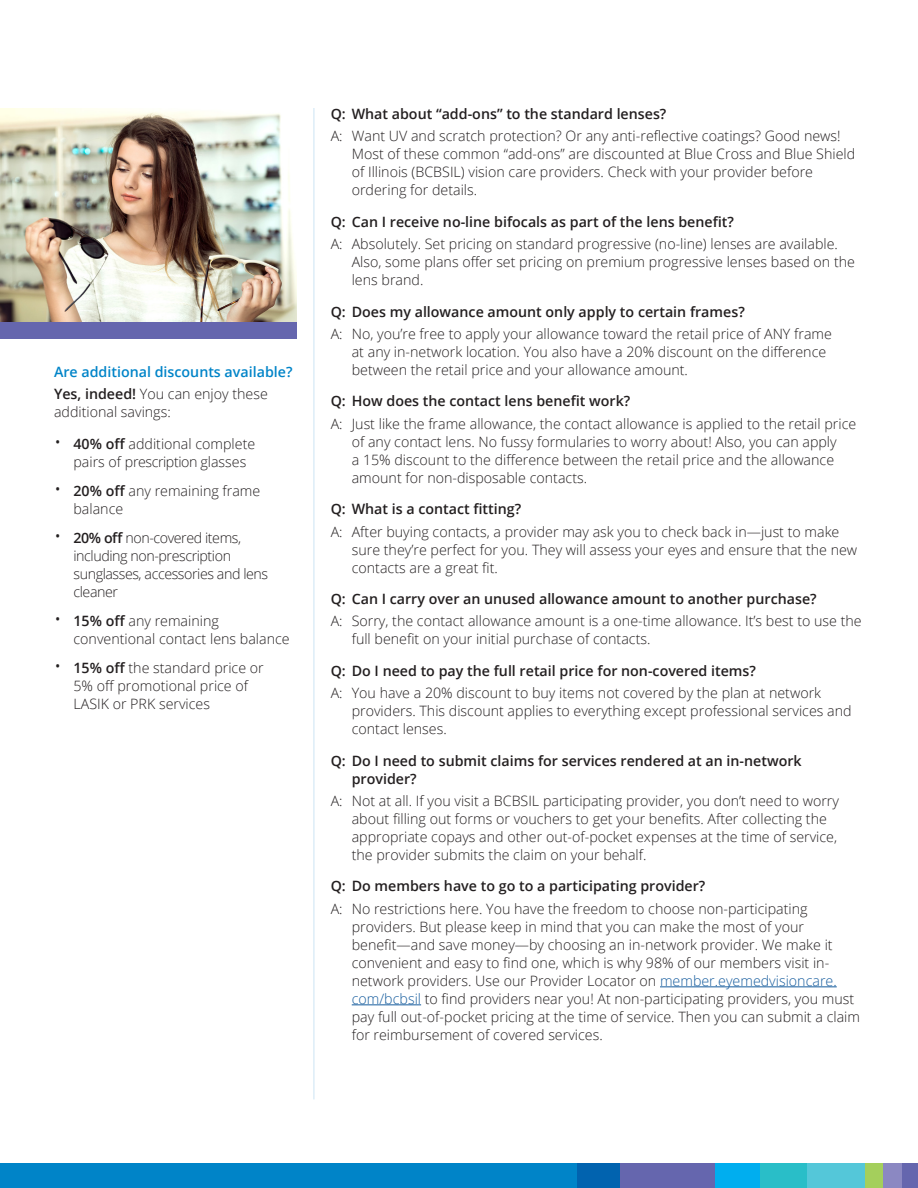
<style>
.page{position:relative;width:918px;height:1188px;background:#fff}
.page>*{position:absolute;margin:0;border:0;box-sizing:border-box;transform-origin:0 0}
.Eyemed_A{font:300 14.25px/18px "Open Sans";color:#231f20}
.Blue_Q{font:600 14.25px/18px "Open Sans";color:#231f20}
.Eyemed_A-2{font:300 14.25px/18px "Open Sans";letter-spacing:-.03em;color:#231f20}
.Blue_Q-2{font:600 14.25px "Open Sans";color:#0084c8}
.s1{font-weight:600}
.s2{font-size:19.5px}
.s3{color:#175d9e}
</style>
<div class="page">
<div style="left:569px;top:1164px;width:53px;height:24px;background:#0163af"></div>
<div style="left:851px;top:1164px;width:67px;height:24px;background:#6566ae"></div>
<div style="left:811px;top:1164px;width:91px;height:24px;background:#8b88c2"></div>
<div style="left:790px;top:1164px;width:93px;height:24px;background:#a4cf5c"></div>
<div style="left:759px;top:1164px;width:106px;height:24px;background:#54c7d9"></div>
<div style="left:710px;top:1164px;width:97px;height:24px;background:#29bec8"></div>
<div style="left:669px;top:1164px;width:90px;height:24px;background:#00aeef"></div>
<div style="left:620px;top:1164px;width:95px;height:24px;background:#6566ae"></div>
<div style="left:0;top:1164px;width:577px;height:24px;background:#0084c8"></div>
<hr style="left:313px;top:108px;width:2px;height:991px;background:#ddedf8">
<hr style="left:660px;top:986px;width:177px;height:1px;background:#175d9e">
<hr style="left:352px;top:1004px;width:69px;height:1px;background:#175d9e">
<img style="left:0;top:108px;width:297px;height:214px">
<div style="left:0;top:322px;width:297px;height:17px;background:#6566ae"></div>
<p class="Blue_Q-2" style="left:54px;top:362px;width:240px">Are additional discounts available?</p>
<p class="Eyemed_A" style="left:54px;top:385px;width:215px"><span class="s1">Yes, indeed!</span> You can enjoy these additional savings:</p>
<p class="Eyemed_A" style="left:74px;top:434px;width:183px;text-indent:-20px"><span class="s2">•</span> <span class="s1">40% off</span> additional complete pairs of prescription glasses</p>
<p class="Eyemed_A" style="left:74px;top:481px;width:188px;text-indent:-20px"><span class="s2">•</span> <span class="s1">20% off</span> any remaining frame balance</p>
<p class="Eyemed_A-2" style="left:74px;top:528px;width:196px;text-indent:-20px"><span class="s2">•</span> <span class="s1">20% off</span> non-covered items, including non-prescription sunglasses, accessories and lens cleaner</p>
<p class="Eyemed_A" style="left:74px;top:612px;width:218px;text-indent:-20px"><span class="s2">•</span> <span class="s1">15% off</span> any remaining conventional contact lens balance</p>
<p class="Eyemed_A" style="left:74px;top:659px;width:192px;text-indent:-20px"><span class="s2">•</span> <span class="s1">15% off</span> the standard price or<br>5% off promotional price of<br>LASIK or PRK services</p>
<p class="Blue_Q" style="left:331px;top:104px;width:337px">Q: What about “add-ons” to the standard lenses?</p>
<p class="Eyemed_A" style="left:352px;top:127px;width:505px;text-indent:-21px">A: Want UV and scratch protection? Or any anti-reflective coatings? Good news!<br>Most of these common “add-ons” are discounted at Blue Cross and Blue Shield of Illinois (BCBSIL) vision care providers. Check with your provider before ordering for details.</p>
<p class="Blue_Q" style="left:331px;top:212px;width:405px">Q: Can I receive no-line bifocals as part of the lens benefit?</p>
<p class="Eyemed_A" style="left:352px;top:234px;width:505px;text-indent:-21px">A: Absolutely. Set pricing on standard progressive (no-line) lenses are available.<br>Also, some plans offer set pricing on premium progressive lenses based on the lens brand.</p>
<p class="Blue_Q" style="left:331px;top:302px;width:416px">Q: Does my allowance amount only apply to certain frames?</p>
<p class="Eyemed_A" style="left:352px;top:324px;width:482px;text-indent:-21px">A: No, you’re free to apply your allowance toward the retail price of ANY frame at any in-network location. You also have a 20% discount on the difference between the retail price and your allowance amount.</p>
<p class="Blue_Q" style="left:331px;top:392px;width:301px">Q: How does the contact lens benefit work?</p>
<p class="Eyemed_A" style="left:352px;top:414px;width:506px;text-indent:-21px">A: Just like the frame allowance, the contact allowance is applied to the retail price of any contact lens. No fussy formularies to worry about! Also, you can apply<br>a 15% discount to the difference between the retail price and the allowance amount for non-disposable contacts.</p>
<p class="Blue_Q" style="left:331px;top:500px;width:192px">Q: What is a contact fitting?</p>
<p class="Eyemed_A" style="left:352px;top:522px;width:507px;text-indent:-21px">A: After buying contacts, a provider may ask you to check back in—just to make sure they’re perfect for you. They will assess your eyes and ensure that the new contacts are a great fit.</p>
<p class="Blue_Q" style="left:331px;top:590px;width:487px">Q: Can I carry over an unused allowance amount to another purchase?</p>
<p class="Eyemed_A" style="left:352px;top:612px;width:512px;text-indent:-21px">A: Sorry, the contact allowance amount is a one-time allowance. It’s best to use the full benefit on your initial purchase of contacts.</p>
<p class="Blue_Q" style="left:331px;top:661px;width:427px">Q: Do I need to pay the full retail price for non-covered items?</p>
<p class="Eyemed_A" style="left:352px;top:684px;width:501px;text-indent:-21px">A: You have a 20% discount to buy items not covered by the plan at network providers. This discount applies to everything except professional services and contact lenses.</p>
<p class="Blue_Q" style="left:352px;top:751px;width:451px;text-indent:-21px">Q: Do I need to submit claims for services rendered at an in-network provider?</p>
<p class="Eyemed_A" style="left:352px;top:791px;width:489px;text-indent:-21px">A: Not at all. If you visit a BCBSIL participating provider, you don’t need to worry about filling out forms or vouchers to get your benefits. After collecting the appropriate copays and other out-of-pocket expenses at the time of service, the provider submits the claim on your behalf.</p>
<p class="Blue_Q" style="left:331px;top:877px;width:376px">Q: Do members have to go to a participating provider?</p>
<p class="Eyemed_A" style="left:352px;top:899px;width:510px;text-indent:-21px">A: No restrictions here. You have the freedom to choose non-participating providers. But please keep in mind that you can make the most of your benefit—and save money—by choosing an in-network provider. We make it convenient and easy to find one, which is why 98% of our members visit in&shy;network providers. Use our Provider Locator on <span class="s3">member.eyemedvisioncare. com/bcbsil</span> to find providers near you! At non-participating providers, you must pay full out-of-pocket pricing at the time of service. Then you can submit a claim for reimbursement of covered services.</p>
</div>
